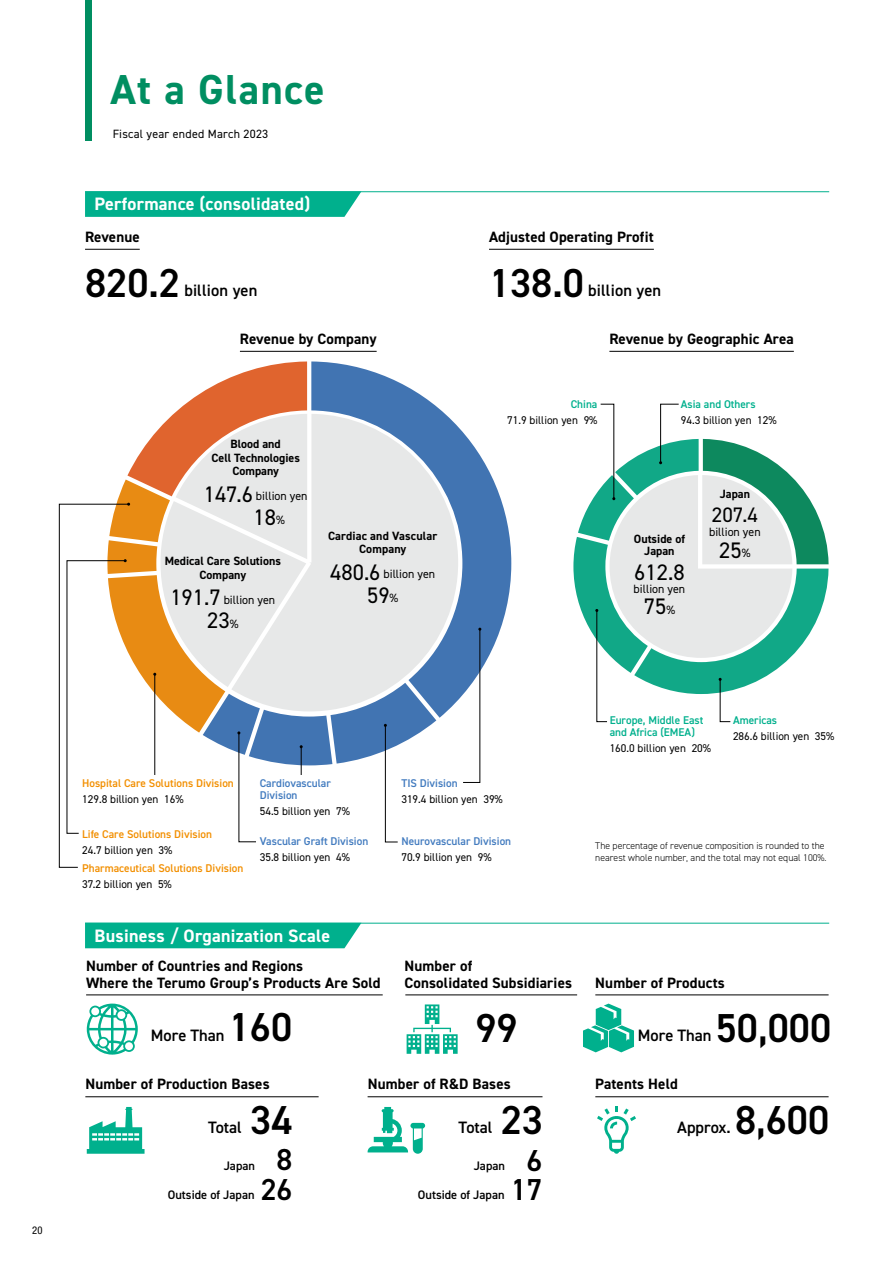
<style>
.page{position:relative;width:893px;height:1263px;background:#fff}
.page>*{position:absolute;margin:0;border:0;box-sizing:border-box;transform-origin:0 0}
.t1{font:700 42px "DIN2014";letter-spacing:.035em;color:#008e61}
.t2{font:600 40.5px "DIN2014";color:#000}
.t3{font:600 30.3px "DIN2014";color:#000}
.t4{font:22.5px "DIN2014";color:#000}
.t5{font:21px "DIN2014";color:#000}
.t6{font:700 18px "DIN2014";letter-spacing:.015em;color:#fff}
.t7{font:600 16.5px "DIN2014";color:#000}
.t8{font:700 15px/16.5px "DIN2014";letter-spacing:.01em;color:#000}
.t9{font:600 12.3px "DIN2014";color:#000}
.t10{font:700 12px/13.5px "DIN2014";color:#000;text-align:center}
.t11{font:12px "DIN2014";color:#000}
.t12{font:12px "DIN2014";letter-spacing:.02em;color:#000}
.t13{font:11.25px "DIN2014";color:#000}
.t14{font:600 11.25px "DIN2014";color:#f28f00}
.t15{font:600 11.25px/12px "DIN2014";color:#427bbf}
.t16{font:600 11.25px/12px "DIN2014";color:#00b08d}
.t17{font:condensed 10.65px "Helvetica Neue LT Std";color:#000}
.t18{font:300 9.75px/12px "DIN2014";color:#000}
.s1{font-size:22.5px}
.s2{font-size:12px}
</style>
<div class="page">
<svg style="left:573px;top:495px;width:22px;height:143px;fill:#11a887"></svg>
<svg style="left:307px;top:361px;width:204px;height:404px;fill:#4174b2"></svg>
<svg style="left:307px;top:414px;width:151px;height:297px;background:#ccd5e0"></svg>
<div style="left:85px;top:0;width:6px;height:140px;background:#008e61"></div>
<hr style="left:609px;top:351px;width:185px;height:1px;background:#000">
<hr style="left:240px;top:351px;width:137px;height:1px;background:#000">
<svg style="left:384px;top:724px;width:14px;height:118px"></svg>
<svg style="left:595px;top:404px;width:234px;height:318px"></svg>
<svg style="left:463px;top:628px;width:18px;height:155px"></svg>
<svg style="left:59px;top:361px;width:248px;height:507px"></svg>
<svg style="left:85px;top:192px;width:276px;height:25px;background:#08b290"></svg>
<hr style="left:85px;top:191px;width:744px;height:1px;background:#00b08d">
<hr style="left:85px;top:249px;width:55px;height:1px;background:#000">
<hr style="left:489px;top:249px;width:165px;height:1px;background:#000">
<div style="left:85px;top:924px;width:276px;height:24px;background:#00b08d"></div>
<hr style="left:85px;top:923px;width:744px;height:1px;background:#00b08d">
<svg style="left:407px;top:1004px;width:51px;height:50px"></svg>
<svg style="left:368px;top:1107px;width:57px;height:47px"></svg>
<svg style="left:87px;top:1107px;width:58px;height:47px"></svg>
<svg style="left:87px;top:1003px;width:51px;height:52px"></svg>
<svg style="left:583px;top:1003px;width:51px;height:49px"></svg>
<hr style="left:86px;top:994px;width:297px;height:1px;background:#000">
<hr style="left:405px;top:994px;width:172px;height:1px;background:#000">
<hr style="left:595px;top:994px;width:234px;height:1px;background:#000">
<hr style="left:85px;top:1096px;width:234px;height:1px;background:#000">
<hr style="left:368px;top:1096px;width:174px;height:1px;background:#000">
<hr style="left:595px;top:1096px;width:234px;height:1px;background:#000">
<svg style="left:597px;top:1106px;width:39px;height:48px"></svg>
<p class="t17" style="left:32px;top:1223px;width:12px">20</p>
<h1 class="t1" style="left:111px;top:61px;width:216px">At a Glance</h1>
<p class="t12" style="left:113px;top:126px;width:157px">Fiscal year ended March 2023</p>
<p class="t6" style="left:95px;top:192px;width:217px">Performance (consolidated)</p>
<p class="t8" style="left:85px;top:229px;width:56px">Revenue</p>
<h2 class="t2" style="left:85px;top:256px;width:97px">820.2</h2>
<p class="t7" style="left:184px;top:279px;width:75px">billion yen</p>
<p class="t8" style="left:489px;top:229px;width:166px">Adjusted Operating Profit</p>
<h2 class="t2" style="left:489px;top:256px;width:97px">138.0</h2>
<p class="t7" style="left:588px;top:279px;width:75px">billion yen</p>
<p class="t8" style="left:240px;top:331px;width:138px">Revenue by Company</p>
<p class="t8" style="left:609px;top:331px;width:186px">Revenue by Geographic Area</p>
<p class="t10" style="left:211px;top:437px;width:90px">Blood and<br>Cell Technologies<br>Company</p>
<p class="t11" style="left:204px;top:489px;width:105px"><span class="s1">147.6</span> billion yen</p>
<h3 class="t4" style="left:254px;top:503px;width:33px">18<span class="s2">%</span></h3>
<p class="t10" style="left:165px;top:554px;width:118px">Medical Care Solutions<br>Company</p>
<p class="t11" style="left:170px;top:592px;width:106px"><span class="s1">191.7</span> billion yen</p>
<h3 class="t4" style="left:207px;top:607px;width:33px">23<span class="s2">%</span></h3>
<p class="t10" style="left:328px;top:528px;width:111px">Cardiac and Vascular<br>Company</p>
<p class="t11" style="left:330px;top:567px;width:106px"><span class="s1">480.6</span> billion yen</p>
<h3 class="t4" style="left:367px;top:581px;width:33px">59<span class="s2">%</span></h3>
<p class="t16" style="left:571px;top:398px;width:28px">China</p>
<p class="t13" style="left:507px;top:413px;width:92px">71.9 billion yen 9%</p>
<p class="t16" style="left:681px;top:398px;width:76px">Asia and Others</p>
<p class="t13" style="left:681px;top:413px;width:97px">94.3 billion yen 12%</p>
<p class="t10" style="left:634px;top:532px;width:53px;line-height:12px">Outside of<br>Japan</p>
<h3 class="t4" style="left:634px;top:558px;width:52px">612.8</h3>
<p class="t11" style="left:634px;top:581px;width:53px">billion yen</p>
<h3 class="t4" style="left:644px;top:593px;width:33px">75<span class="s2">%</span></h3>
<p class="t10" style="left:720px;top:487px;width:32px">Japan</p>
<h3 class="t5" style="left:712px;top:501px;width:47px">207.4</h3>
<p class="t11" style="left:709px;top:524px;width:53px">billion yen</p>
<h3 class="t4" style="left:719px;top:536px;width:33px">25<span class="s2">%</span></h3>
<p class="t16" style="left:610px;top:714px;width:95px">Europe, Middle East and Africa (EMEA)</p>
<p class="t13" style="left:610px;top:741px;width:103px">160.0 billion yen 20%</p>
<p class="t16" style="left:733px;top:714px;width:46px">Americas</p>
<p class="t13" style="left:733px;top:729px;width:103px">286.6 billion yen 35%</p>
<p class="t14" style="left:82px;top:775px;width:153px">Hospital Care Solutions Division</p>
<p class="t13" style="left:82px;top:792px;width:103px">129.8 billion yen 16%</p>
<p class="t14" style="left:82px;top:826px;width:131px">Life Care Solutions Division</p>
<p class="t13" style="left:82px;top:843px;width:92px">24.7 billion yen 3%</p>
<p class="t14" style="left:82px;top:860px;width:163px">Pharmaceutical Solutions Division</p>
<p class="t13" style="left:82px;top:877px;width:91px">37.2 billion yen 5%</p>
<p class="t15" style="left:260px;top:776px;width:73px">Cardiovascular<br>Division</p>
<p class="t13" style="left:260px;top:804px;width:92px">54.5 billion yen 7%</p>
<p class="t15" style="left:260px;top:835px;width:110px">Vascular Graft Division</p>
<p class="t13" style="left:260px;top:850px;width:92px">35.8 billion yen 4%</p>
<p class="t6" style="left:95px;top:923px;width:237px">Business / Organization Scale</p>
<p class="t15" style="left:401px;top:776px;width:58px">TIS Division</p>
<p class="t13" style="left:401px;top:792px;width:103px">319.4 billion yen 39%</p>
<p class="t15" style="left:401px;top:835px;width:111px">Neurovascular Division</p>
<p class="t13" style="left:401px;top:850px;width:92px">70.9 billion yen 9%</p>
<p class="t8" style="left:86px;top:957px;width:296px">Number of Countries and Regions<br>Where the Terumo Group’s Products Are Sold</p>
<p class="t8" style="left:404px;top:957px;width:169px">Number of<br>Consolidated Subsidiaries</p>
<p class="t7" style="left:151px;top:1024px;width:75px">More Than</p>
<h2 class="t2" style="left:229px;top:1000px;width:65px">160</h2>
<h2 class="t2" style="left:475px;top:1001px;width:44px">99</h2>
<p class="t18" style="left:595px;top:840px;width:233px">The percentage of revenue composition is rounded to the nearest whole number, and the total may not equal 100%.</p>
<p class="t8" style="left:595px;top:974px;width:131px">Number of Products</p>
<h2 class="t2" style="left:716px;top:1001px;width:117px">50,000</h2>
<p class="t7" style="left:638px;top:1025px;width:75px">More Than</p>
<p class="t8" style="left:85px;top:1076px;width:186px">Number of Production Bases</p>
<p class="t8" style="left:368px;top:1076px;width:144px">Number of R&amp;D Bases</p>
<p class="t8" style="left:595px;top:1076px;width:84px">Patents Held</p>
<p class="t7" style="left:208px;top:1117px;width:35px">Total</p>
<h2 class="t2" style="left:250px;top:1093px;width:44px">34</h2>
<p class="t9" style="left:224px;top:1157px;width:33px">Japan</p>
<h3 class="t3" style="left:277px;top:1140px;width:17px">8</h3>
<p class="t9" style="left:168px;top:1186px;width:88px">Outside of Japan</p>
<h3 class="t3" style="left:261px;top:1169px;width:33px">26</h3>
<p class="t7" style="left:459px;top:1117px;width:35px">Total</p>
<h2 class="t2" style="left:501px;top:1093px;width:44px">23</h2>
<p class="t9" style="left:474px;top:1157px;width:33px">Japan</p>
<h3 class="t3" style="left:527px;top:1140px;width:17px">6</h3>
<p class="t9" style="left:418px;top:1187px;width:88px">Outside of Japan</p>
<h3 class="t3" style="left:511px;top:1169px;width:33px">17</h3>
<h2 class="t2" style="left:735px;top:1093px;width:96px">8,600</h2>
<p class="t7" style="left:677px;top:1117px;width:55px">Approx.</p>
</div>
